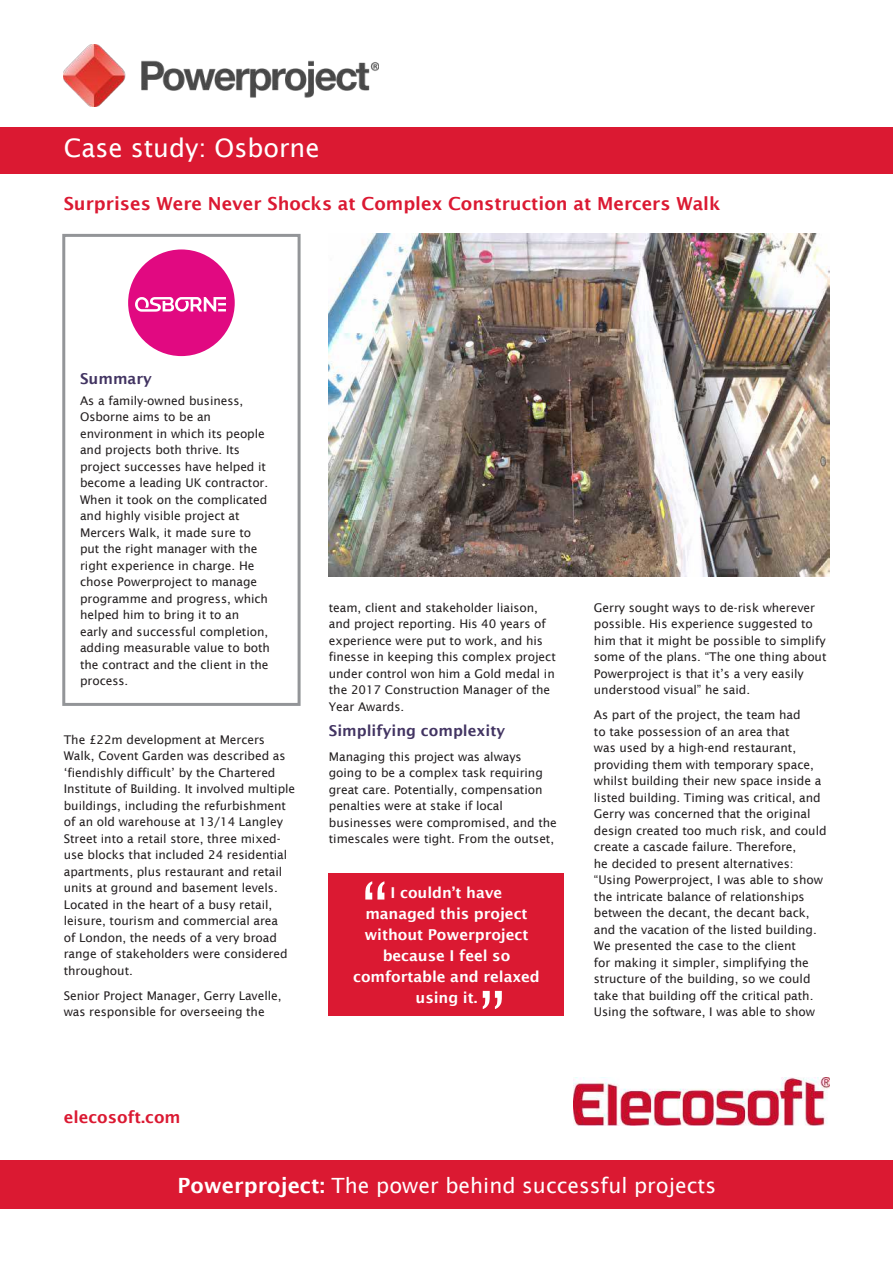
<style>
.page{position:relative;width:893px;height:1263px;background:#fff}
.page>*{position:absolute;margin:0;border:0;box-sizing:border-box;transform-origin:0 0}
.t1{font:72px "Lucida Sans";color:#fff}
.t2{font:25.5px "Lucida Sans";color:#fff}
.t3{font:21px "Lucida Sans";color:#fff}
.t4{font:600 18px "Lucida Sans";color:#db1932}
.t5{font:600 16.5px "Lucida Sans";color:#db1932}
.t6{font:600 15px/21px "Lucida Sans";letter-spacing:-.005em;color:#fff;text-align:center}
.t7{font:600 15px "Lucida Sans";color:#423462}
.t8{font:12px/16.5px "Lucida Sans";letter-spacing:-.005em;color:#231f20}
.s1{font-weight:600}
</style>
<div class="page">
<div style="left:62px;top:234px;width:239px;height:472px;border:3px solid #939598"></div>
<div style="left:0;top:127px;width:893px;height:47px;background:#db1932"></div>
<div style="left:0;top:1161px;width:893px;height:48px;background:#db1932"></div>
<img style="left:573px;top:1078px;width:257px;height:48px">
<div style="left:329px;top:874px;width:235px;height:142px;background:#db1932"></div>
<img style="left:329px;top:234px;width:501px;height:342px">
<svg style="left:128px;top:249px;width:107px;height:107px"></svg>
<img style="left:64px;top:45px;width:315px;height:61px">
<h2 class="t2" style="left:64px;top:137px;width:257px">Case study: Osborne</h2>
<h3 class="t4" style="left:64px;top:196px;width:658px">Surprises Were Never Shocks at Complex Construction at Mercers Walk</h3>
<p class="t7" style="left:80px;top:372px;width:73px">Summary</p>
<p class="t8" style="left:80px;top:393px;width:191px">As a family-owned business,<br>Osborne aims to be an environment in which its people and projects both thrive. Its project successes have helped it become a leading UK contractor.<br>When it took on the complicated and highly visible project at<br>Mercers Walk, it made sure to put the right manager with the right experience in charge. He chose Powerproject to manage programme and progress, which helped him to bring it to an<br>early and successful completion, adding measurable value to both the contract and the client in the process.</p>
<p class="t8" style="left:64px;top:732px;width:233px">The £22m development at Mercers Walk, Covent Garden was described as ‘fiendishly difficult’ by the Chartered Institute of Building. It involved multiple buildings, including the refurbishment of an old warehouse at 13/14 Langley Street into a retail store, three mixed&shy;use blocks that included 24 residential apartments, plus restaurant and retail units at ground and basement levels.<br>Located in the heart of a busy retail, leisure, tourism and commercial area<br>of London, the needs of a very broad range of stakeholders were considered throughout.</p>
<p class="t8" style="left:64px;top:988px;width:219px">Senior Project Manager, Gerry Lavelle, was responsible for overseeing the</p>
<p class="t8" style="left:329px;top:600px;width:228px">team, client and stakeholder liaison, and project reporting. His 40 years of experience were put to work, and his finesse in keeping this complex project under control won him a Gold medal in the 2017 Construction Manager of the Year Awards.</p>
<p class="t7" style="left:329px;top:724px;width:178px">Simplifying complexity</p>
<p class="t8" style="left:329px;top:749px;width:229px">Managing this project was always going to be a complex task requiring great care. Potentially, compensation penalties were at stake if local businesses were compromised, and the timescales were tight. From the outset,</p>
<h1 class="t1" style="left:361px;top:880px;width:28px">“</h1>
<p class="t6" style="left:353px;top:883px;width:188px">I couldn’t have<br>managed this project without Powerproject because I feel so comfortable and relaxed using it.</p>
<h1 class="t1" style="left:506px;top:1010px;width:28px;rotate:-180deg">“</h1>
<h3 class="t5" style="left:64px;top:1110px;width:118px">elecosoft.com</h3>
<p class="t8" style="left:594px;top:600px;width:234px">Gerry sought ways to de-risk wherever possible. His experience suggested to him that it might be possible to simplify some of the plans. “The one thing about Powerproject is that it’s a very easily understood visual” he said.</p>
<p class="t8" style="left:594px;top:707px;width:234px">As part of the project, the team had<br>to take possession of an area that<br>was used by a high-end restaurant, providing them with temporary space, whilst building their new space inside a listed building. Timing was critical, and Gerry was concerned that the original design created too much risk, and could create a cascade failure. Therefore,<br>he decided to present alternatives: “Using Powerproject, I was able to show the intricate balance of relationships between the decant, the decant back, and the vacation of the listed building.<br>We presented the case to the client<br>for making it simpler, simplifying the structure of the building, so we could take that building off the critical path.<br>Using the software, I was able to show</p>
<h3 class="t3" style="left:177px;top:1177px;width:540px"><span class="s1">Powerproject:</span> The power behind successful projects</h3>
</div>
